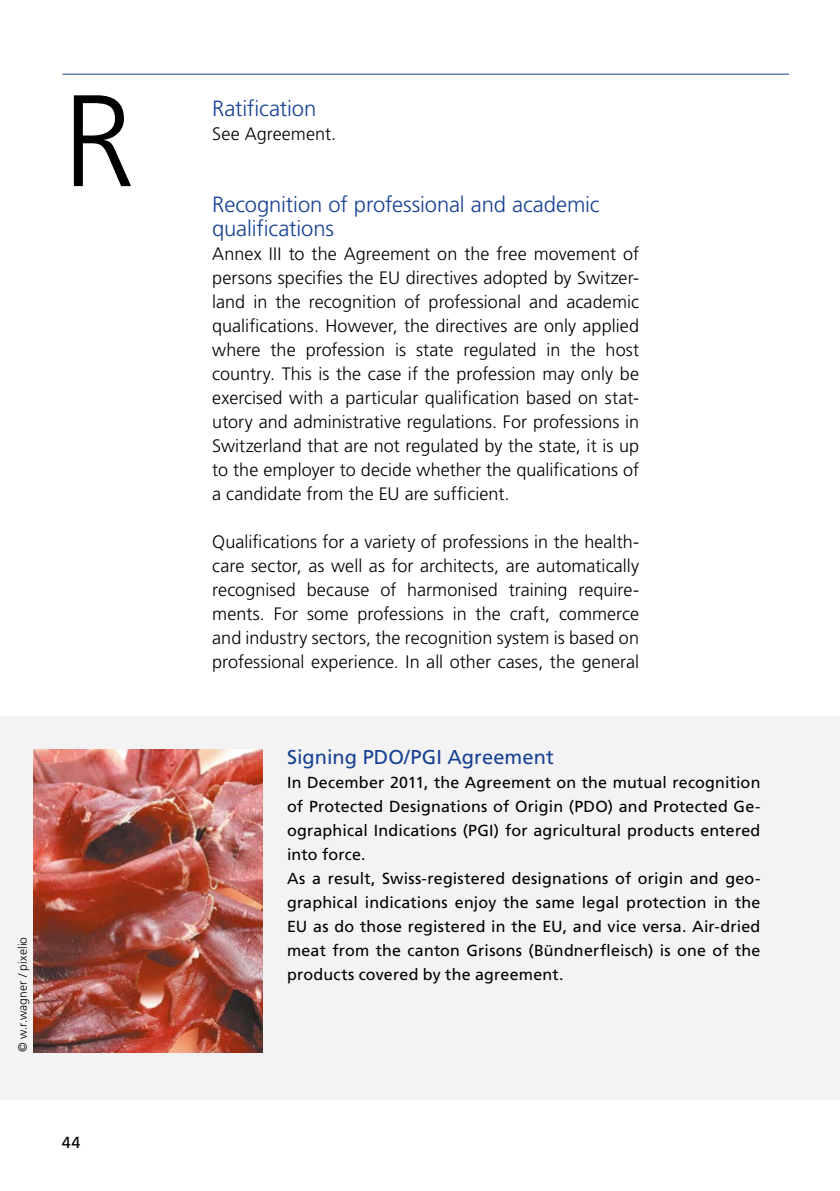
<style>
.page{position:relative;width:840px;height:1191px;background:#fff}
.page>*{position:absolute;margin:0;border:0;box-sizing:border-box;transform-origin:0 0}
._2_Alphabet{font:300 130px "Frutiger LT Pro";color:#000}
._3_Titel_Glossar{font:300 22px/24px "Frutiger LT Pro";letter-spacing:-.005em;color:#164194}
._5_1_Kasten_Titel{font:20px "Frutiger LT Pro";letter-spacing:.005em;color:#164194}
._4_Fliesstext{font:300 18px/24px "Frutiger LT Pro";letter-spacing:.005em;color:#000;text-align:justify}
._5_2_Kasten_Text{font:16px/24px "Frutiger LT Pro";letter-spacing:.01em;color:#000;text-align:justify}
._7_Copyright{font:300 12px "Frutiger LT Pro";letter-spacing:.015em;color:#000}
</style>
<div class="page">
<hr style="left:62px;top:74px;width:726px;height:1px;background:#164194">
<div style="left:0;top:716px;width:839px;height:384px;background:#f3f3f3"></div>
<img style="left:34px;top:749px;width:228px;height:303px">
<p class="_2_Alphabet" style="left:62px;top:66px;width:74px">R</p>
<p class="_7_Copyright" style="left:16px;top:1052px;width:117px;rotate:-90deg">© w.r.wagner / pixelio</p>
<p class="_5_2_Kasten_Text" style="left:62px;top:1131px;width:20px">44</p>
<p class="_3_Titel_Glossar" style="left:212px;top:97px;width:105px">Ratification</p>
<p class="_4_Fliesstext" style="left:212px;top:122px;width:125px">See Agreement.</p>
<p class="_3_Titel_Glossar" style="left:212px;top:193px;width:389px">Recognition of professional and academic qualifications</p>
<p class="_4_Fliesstext" style="left:212px;top:242px;width:428px">Annex III to the Agreement on the free movement of persons specifies the EU directives adopted by Switzer&shy;land in the recognition of professional and academic qualifications. However, the directives are only applied where the profession is state regulated in the host country. This is the case if the profession may only be exercised with a particular qualification based on stat&shy;utory and administrative regulations. For professions in Switzerland that are not regulated by the state, it is up to the employer to decide whether the qualifications of a candidate from the EU are sufficient.</p>
<p class="_4_Fliesstext" style="left:212px;top:530px;width:428px">Qualifications for a variety of professions in the health&shy;care sector, as well as for architects, are automatically recognised because of harmonised training require&shy;ments. For some professions in the craft, commerce and industry sectors, the recognition system is based on professional experience. In all other cases, the general</p>
<p class="_5_1_Kasten_Titel" style="left:287px;top:745px;width:268px">Signing PDO/PGI Agreement</p>
<p class="_5_2_Kasten_Text" style="left:287px;top:771px;width:474px">In December 2011, the Agreement on the mutual recognition of Protected Designations of Origin (PDO) and Protected Ge&shy;ographical Indications (PGI) for agricultural products entered into force.</p>
<p class="_5_2_Kasten_Text" style="left:287px;top:867px;width:474px">As a result, Swiss-registered designations of origin and geo&shy;graphical indications enjoy the same legal protection in the EU as do those registered in the EU, and vice versa. Air-dried meat from the canton Grisons (Bündnerfleisch) is one of the products covered by the agreement.</p>
</div>
